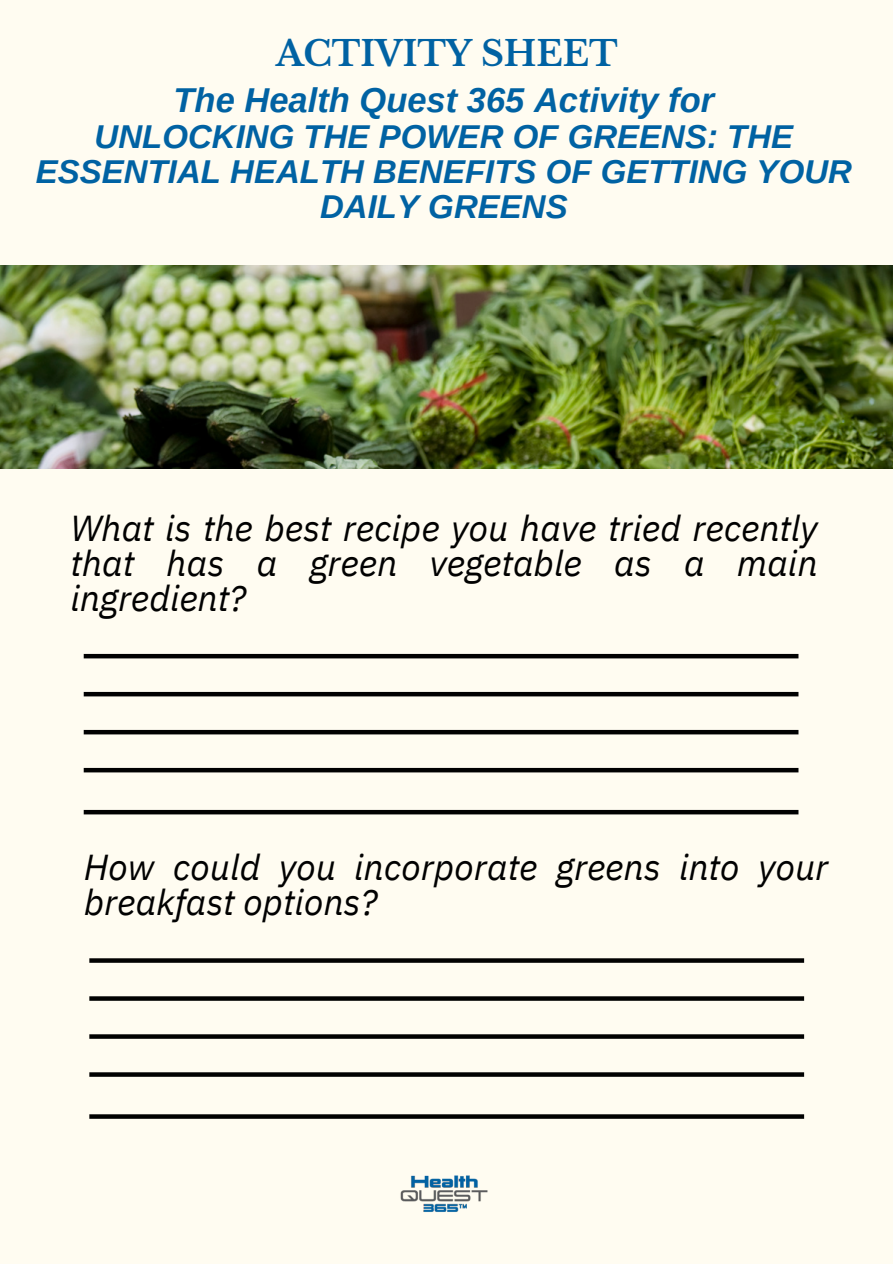
<style>
.page{position:relative;width:893px;height:1264px;background:#fff}
.page>*{position:absolute;margin:0;border:0;box-sizing:border-box;transform-origin:0 0}
.t1{font:italic 36px/34.8px "IBM Plex Sans";letter-spacing:-.005em;color:#010101}
.t2{font:700 34.65px "Libre Baskerville";letter-spacing:-.005em;color:#0062a3}
.t3{font:italic 700 34.5px "Arimo";color:#0062a3}
.t4{font:italic 700 33px/34.8px "Arimo";color:#0062a3;text-align:center}
</style>
<div class="page">
<div style="left:0;top:0;width:892px;height:1263px;background:#fffcf1"></div>
<img style="left:400px;top:1175px;width:88px;height:37px">
<svg style="left:89px;top:958px;width:715px;height:4px;background:#131312"></svg>
<svg style="left:89px;top:996px;width:715px;height:4px;background:#131312"></svg>
<svg style="left:89px;top:1034px;width:715px;height:4px;background:#131312"></svg>
<svg style="left:89px;top:1072px;width:715px;height:4px;background:#131312"></svg>
<svg style="left:89px;top:1114px;width:715px;height:4px;background:#131312"></svg>
<hr style="left:84px;top:654px;width:714px;height:4px;background:#010101">
<hr style="left:84px;top:692px;width:714px;height:4px;background:#010101">
<hr style="left:84px;top:730px;width:714px;height:4px;background:#010101">
<hr style="left:84px;top:768px;width:714px;height:4px;background:#010101">
<hr style="left:84px;top:810px;width:714px;height:4px;background:#010101">
<img style="left:0;top:266px;width:892px;height:202px">
<p class="t2" style="left:276px;top:33px;width:343px">ACTIVITY SHEET</p>
<p class="t3" style="left:173px;top:81px;width:542px">The Health Quest 365 Activity for</p>
<p class="t4" style="left:36px;top:119px;width:817px">UNLOCKING THE POWER OF GREENS: THE<br>ESSENTIAL HEALTH BENEFITS OF GETTING YOUR<br>DAILY GREENS</p>
<p class="t1" style="left:70px;top:510px;width:748px;text-align:justify">What is the best recipe you have tried recently that has a green vegetable as a main ingredient?</p>
<p class="t1" style="left:84px;top:849px;width:746px">How could you incorporate greens into your breakfast options?</p>
</div>
